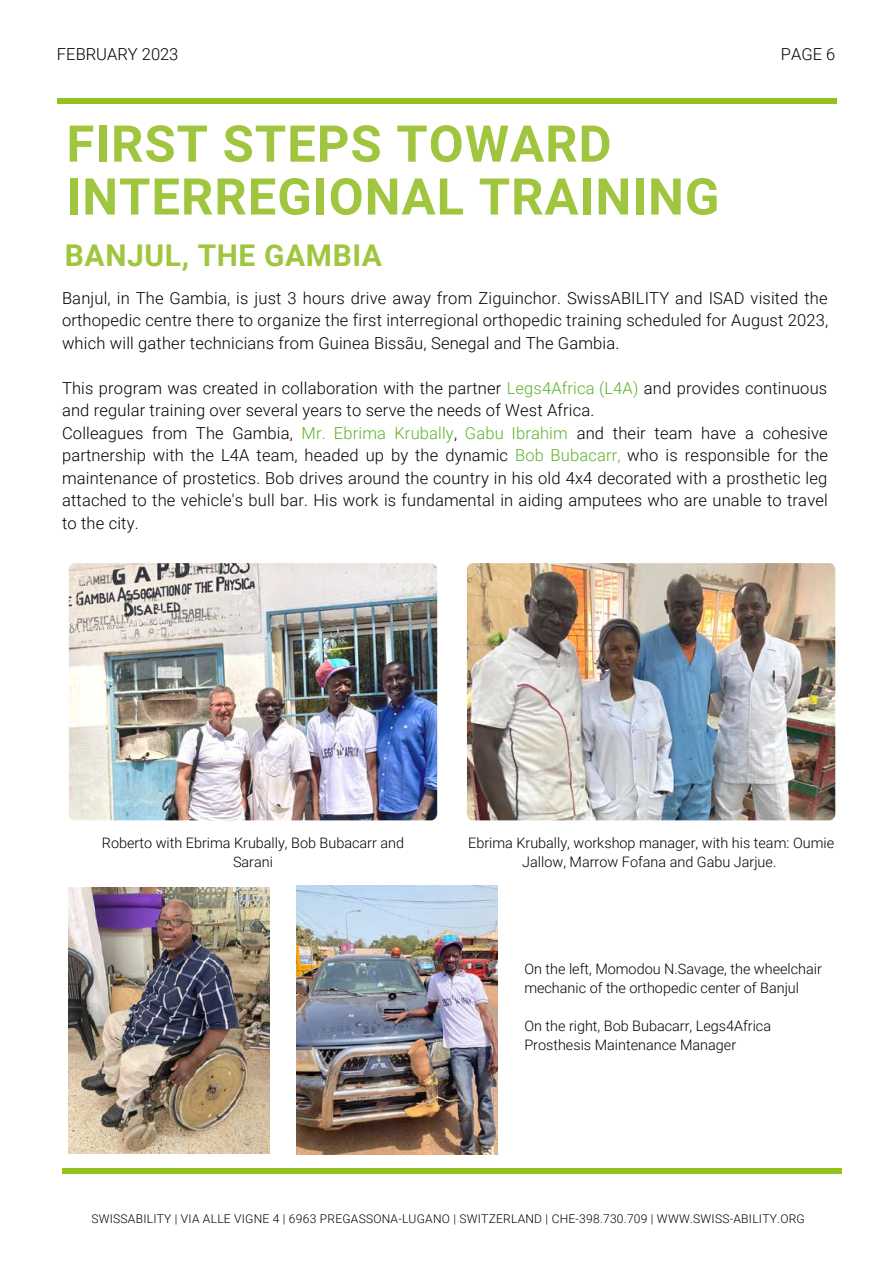
<style>
.page{position:relative;width:893px;height:1264px;background:#fff}
.page>*{position:absolute;margin:0;border:0;box-sizing:border-box;transform-origin:0 0}
.t1{font:700 50.7px/52.8px "Roboto";letter-spacing:.02em;color:#a0c63f}
.t2{font:700 30px "Roboto";letter-spacing:.02em;color:#a0c63f}
.t3{font:300 16.5px/22.5px "Roboto";letter-spacing:.01em;color:#000;text-align:justify}
.t4{font:300 14.4px/19px "Roboto";color:#000;text-align:center}
.t5{font:300 12px "Roboto";letter-spacing:.02em;color:#000}
.s1{color:#5eb229}
</style>
<div class="page">
<div style="left:57px;top:98px;width:779px;height:6px;background:#95c11f"></div>
<div style="left:62px;top:1167px;width:779px;height:6px;background:#95c11f"></div>
<img style="left:69px;top:563px;width:368px;height:257px;border-radius:6px">
<img style="left:467px;top:563px;width:368px;height:257px;border-radius:6px">
<img style="left:69px;top:887px;width:200px;height:266px">
<img style="left:296px;top:885px;width:201px;height:269px">
<p class="t3" style="left:57px;top:43px;width:123px">FEBRUARY 2023</p>
<p class="t3" style="left:780px;top:43px;width:56px">PAGE 6</p>
<h1 class="t1" style="left:66px;top:118px;width:654px">FIRST STEPS TOWARD<br>INTERREGIONAL TRAINING</h1>
<h2 class="t2" style="left:65px;top:238px;width:318px">BANJUL, THE GAMBIA</h2>
<p class="t3" style="left:62px;top:287px;width:767px">Banjul, in The Gambia, is just 3 hours drive away from Ziguinchor. SwissABILITY and ISAD visited the orthopedic centre there to organize the first interregional orthopedic training scheduled for August 2023, which will gather technicians from Guinea Bissãu, Senegal and The Gambia.</p>
<p class="t3" style="left:62px;top:377px;width:767px;text-align:left">This program was created in collaboration with the partner <span class="s1">Legs4Africa (L4A)</span> and provides continuous and regular training over several years to serve the needs of West Africa.<br>Colleagues from The Gambia, <span class="s1">Mr. Ebrima Krubally</span>, <span class="s1">Gabu Ibrahim</span> and their team have a cohesive partnership with the L4A team, headed up by the dynamic <span class="s1">Bob Bubacarr,</span> who is responsible for the maintenance of prostetics. Bob drives around the country in his old 4x4 decorated with a prosthetic leg attached to the vehicle's bull bar. His work is fundamental in aiding amputees who are unable to travel to the city.</p>
<p class="t4" style="left:102px;top:833px;width:303px">Roberto with Ebrima Krubally, Bob Bubacarr and<br>Sarani</p>
<p class="t4" style="left:468px;top:833px;width:367px">Ebrima Krubally, workshop manager, with his team: Oumie<br>Jallow, Marrow Fofana and Gabu Jarjue.</p>
<p class="t4" style="left:524px;top:959px;width:299px;text-align:left">On the left, Momodou N.Savage, the wheelchair mechanic of the orthopedic center of Banjul</p>
<p class="t4" style="left:524px;top:1016px;width:248px;text-align:left">On the right, Bob Bubacarr, Legs4Africa<br>Prosthesis Maintenance Manager</p>
<p class="t5" style="left:91px;top:1211px;width:715px">SWISSABILITY | VIA ALLE VIGNE 4 | 6963 PREGASSONA-LUGANO | SWITZERLAND | CHE-398.730.709 | WWW.SWISS-ABILITY.ORG</p>
</div>
